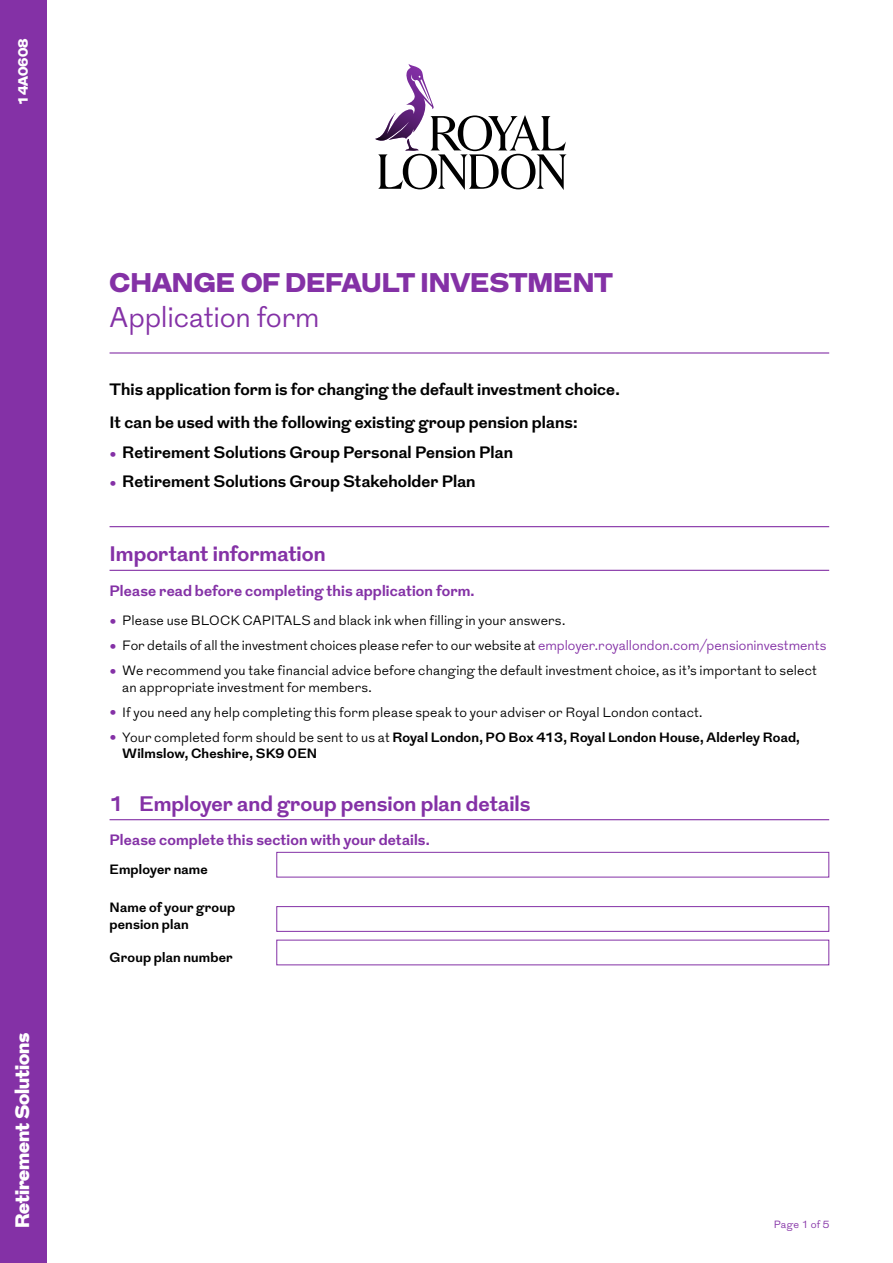
<style>
.page{position:relative;width:893px;height:1263px;background:#fff}
.page>*{position:absolute;margin:0;border:0;box-sizing:border-box;transform-origin:0 0}
.t1{font:300 28.5px "Grot";letter-spacing:-.01em;color:#8431a6}
.t2{font:900 27px "Grot";color:#8431a6}
.t3{font:700 21px "Grot";color:#8431a6}
.t4{font:900 19.5px "Grot";color:#fff}
.t5{font:700 16.5px/33.8px "Grot";letter-spacing:.005em;color:#000}
.t6{font:700 15px "Grot";letter-spacing:.01em;color:#8431a6}
.t7{font:300 13.5px/16.5px "Grot";letter-spacing:.01em;color:#000}
.t8{font:700 13.5px/16.5px "Grot";letter-spacing:.01em;color:#000}
.t9{font:900 13.5px "Grot";color:#fff}
.t10{font:300 10.5px "Grot";letter-spacing:.025em;color:#8431a6}
.s1{font-family:"Adobe Caslon Pro";font-weight:400;font-size:21px;color:#8431a6}
.s2{color:#8431a6}
.s3{font-weight:300}
</style>
<div class="page">
<div style="left:0;top:0;width:47px;height:1263px;background:#8431a6"></div>
<hr style="left:110px;top:352px;width:719px;height:2px;background:#8431a6">
<hr style="left:110px;top:526px;width:719px;height:1px;background:#8431a6">
<hr style="left:110px;top:570px;width:719px;height:1px;background:#8431a6">
<hr style="left:110px;top:819px;width:719px;height:1px;background:#8431a6">
<div style="left:276px;top:852px;width:553px;height:25px;border:1px solid #8431a6"></div>
<div style="left:276px;top:906px;width:553px;height:26px;border:1px solid #8431a6"></div>
<svg style="left:375px;top:64px;width:192px;height:126px"></svg>
<p class="t9" style="left:14px;top:105px;width:68px;rotate:-90deg">14A0608</p>
<h3 class="t4" style="left:9px;top:1228px;width:197px;rotate:-90deg">Retirement Solutions</h3>
<h2 class="t2" style="left:110px;top:264px;width:505px">CHANGE OF DEFAULT INVESTMENT</h2>
<h1 class="t1" style="left:110px;top:298px;width:211px">Application form</h1>
<p class="t5" style="left:110px;top:373px;width:512px">This application form is for changing the default investment choice.<br>It can be used with the following existing group pension plans:</p>
<p class="t5" style="left:110px;top:436px;width:405px"><span class="s1">•</span> Retirement Solutions Group Personal Pension Plan</p>
<p class="t5" style="left:110px;top:466px;width:368px"><span class="s1">•</span> Retirement Solutions Group Stakeholder Plan</p>
<h3 class="t3" style="left:110px;top:539px;width:218px">Important information</h3>
<p class="t6" style="left:110px;top:580px;width:367px">Please read before completing this application form.</p>
<p class="t7" style="left:110px;top:613px;width:457px"><span class="s1">•</span> Please use BLOCK CAPITALS and black ink when filling in your answers.</p>
<p class="t7" style="left:110px;top:638px;width:718px"><span class="s1">•</span> For details of all the investment choices please refer to our website at <span class="s2">employer.royallondon.com/pensioninvestments</span></p>
<p class="t7" style="left:122px;top:663px;width:696px;text-indent:-13px"><span class="s1">•</span> We recommend you take financial advice before changing the default investment choice, as it’s important to select an appropriate investment for members.</p>
<p class="t7" style="left:110px;top:704px;width:594px"><span class="s1">•</span> If you need any help completing this form please speak to your adviser or Royal London contact.</p>
<p class="t8" style="left:122px;top:729px;width:679px;text-indent:-13px"><span class="s1">•</span> <span class="s3">Your completed form should be sent to us at</span> Royal London, PO Box 413, Royal London House, Alderley Road,<br>Wilmslow, Cheshire, SK9 0EN</p>
<h3 class="t3" style="left:110px;top:789px;width:422px">1 Employer and group pension plan details</h3>
<p class="t6" style="left:110px;top:829px;width:322px">Please complete this section with your details.</p>
<p class="t8" style="left:110px;top:862px;width:100px">Employer name</p>
<p class="t8" style="left:110px;top:900px;width:127px">Name of your group pension plan</p>
<p class="t8" style="left:110px;top:950px;width:125px">Group plan number</p>
<p class="t10" style="left:774px;top:1218px;width:57px">Page 1 of 5</p>
</div>
